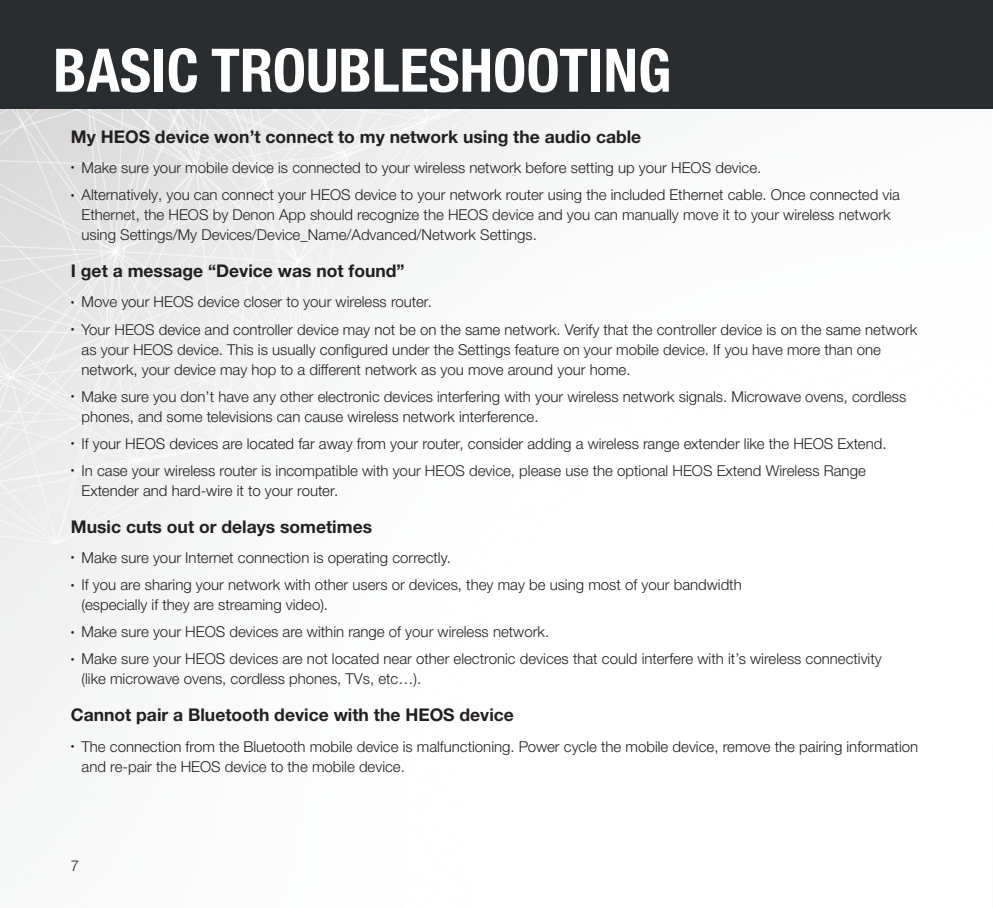
<style>
.page{position:relative;width:993px;height:908px;background:#fff}
.page>*{position:absolute;margin:0;border:0;box-sizing:border-box;transform-origin:0 0}
.t1{font:700 condensed 60px "Helvetica Neue LTW1 G";color:#fff}
.t2{font:700 17.5px "Helvetica Neue LTW1 G";color:#231f20}
.t3{font:300 15px/20px "Helvetica Neue LTW1 G";color:#231f20}
</style>
<div class="page">
<img style="left:0;top:2px;width:993px;height:805px">
<div style="left:0;top:0;width:992px;height:109px;background:#292d30"></div>
<h1 class="t1" style="left:53px;top:34px;width:619px">BASIC TROUBLESHOOTING</h1>
<p class="t2" style="left:71px;top:126px;width:571px">My HEOS device won’t connect to my network using the audio cable</p>
<p class="t3" style="left:71px;top:158px;width:691px"><sup>•</sup> Make sure your mobile device is connected to your wireless network before setting up your HEOS device.</p>
<p class="t3" style="left:81px;top:185px;width:819px;text-indent:-11px"><sup>•</sup> Alternatively, you can connect your HEOS device to your network router using the included Ethernet cable. Once connected via<br>Ethernet, the HEOS by Denon App should recognize the HEOS device and you can manually move it to your wireless network using Settings/My Devices/Device_Name/Advanced/Network Settings.</p>
<p class="t2" style="left:71px;top:260px;width:335px">I get a message “Device was not found”</p>
<p class="t3" style="left:71px;top:292px;width:362px"><sup>•</sup> Move your HEOS device closer to your wireless router.</p>
<p class="t3" style="left:81px;top:319px;width:836px;text-indent:-11px"><sup>•</sup> Your HEOS device and controller device may not be on the same network. Verify that the controller device is on the same network as your HEOS device. This is usually configured under the Settings feature on your mobile device. If you have more than one network, your device may hop to a different network as you move around your home.</p>
<p class="t3" style="left:81px;top:386px;width:826px;text-indent:-11px"><sup>•</sup> Make sure you don’t have any other electronic devices interfering with your wireless network signals. Microwave ovens, cordless phones, and some televisions can cause wireless network interference.</p>
<p class="t3" style="left:71px;top:433px;width:816px"><sup>•</sup> If your HEOS devices are located far away from your router, consider adding a wireless range extender like the HEOS Extend.</p>
<p class="t3" style="left:81px;top:460px;width:785px;text-indent:-11px"><sup>•</sup> In case your wireless router is incompatible with your HEOS device, please use the optional HEOS Extend Wireless Range<br>Extender and hard-wire it to your router.</p>
<p class="t2" style="left:71px;top:515px;width:302px">Music cuts out or delays sometimes</p>
<p class="t3" style="left:71px;top:547px;width:381px"><sup>•</sup> Make sure your Internet connection is operating correctly.</p>
<p class="t3" style="left:81px;top:574px;width:661px;text-indent:-11px"><sup>•</sup> If you are sharing your network with other users or devices, they may be using most of your bandwidth (especially if they are streaming video).</p>
<p class="t3" style="left:71px;top:621px;width:479px"><sup>•</sup> Make sure your HEOS devices are within range of your wireless network.</p>
<p class="t3" style="left:81px;top:648px;width:801px;text-indent:-11px"><sup>•</sup> Make sure your HEOS devices are not located near other electronic devices that could interfere with it’s wireless connectivity (like microwave ovens, cordless phones, TVs, etc…).</p>
<p class="t2" style="left:71px;top:703px;width:444px">Cannot pair a Bluetooth device with the HEOS device</p>
<p class="t3" style="left:81px;top:735px;width:837px;text-indent:-11px"><sup>•</sup> The connection from the Bluetooth mobile device is malfunctioning. Power cycle the mobile device, remove the pairing information and re-pair the HEOS device to the mobile device.</p>
<p class="t3" style="left:71px;top:855px;width:10px">7</p>
</div>
